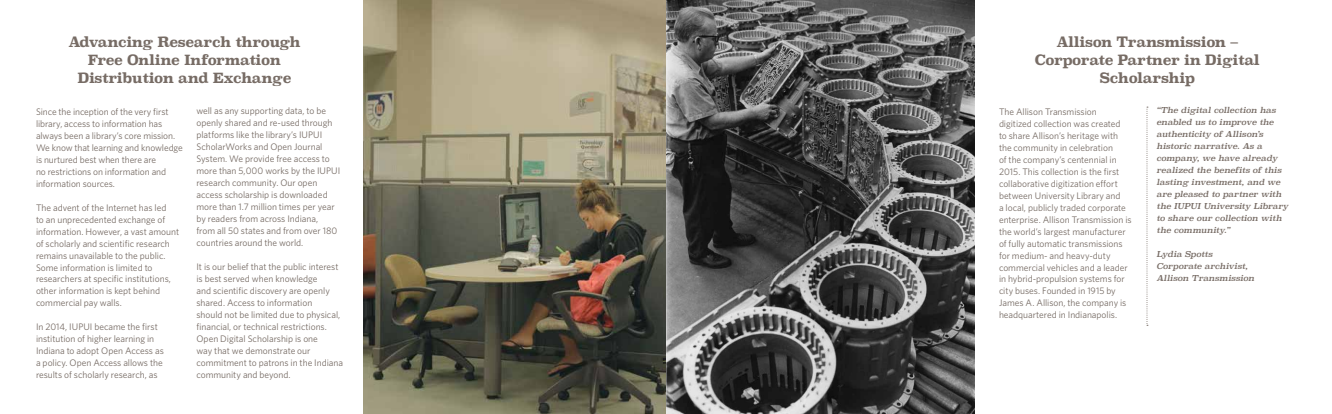
<style>
.page{position:relative;width:1332px;height:414px;background:#fff}
.page>*{position:absolute;margin:0;border:0;box-sizing:border-box;transform-origin:0 0}
.t1{font:700 14px/18px "Superclarendon";letter-spacing:-.03em;color:#776c65;text-align:center}
.t2{font:9.5px/12px "Whitney";letter-spacing:-.005em;color:#776c65}
.t3{font:italic 8px/12px "Superclarendon";letter-spacing:-.005em;color:#776c65}
</style>
<div class="page">
<img style="left:364px;top:0;width:611px;height:414px">
<svg style="left:1146px;top:107px;width:2px;height:219px"></svg>
<h1 class="t1" style="left:68px;top:33px;width:234px">Advancing Research through<br>Free Online Information<br>Distribution and Exchange</h1>
<p class="t2" style="left:36px;top:105px;width:148px">Since the inception of the very first library, access to information has always been a library’s core mission.<br>We know that learning and knowledge is nurtured best when there are<br>no restrictions on information and information sources.</p>
<p class="t2" style="left:36px;top:201px;width:145px">The advent of the Internet has led<br>to an unprecedented exchange of information. However, a vast amount of scholarly and scientific research remains unavailable to the public.<br>Some information is limited to researchers at specific institutions, other information is kept behind commercial pay walls.</p>
<p class="t2" style="left:36px;top:321px;width:129px">In 2014, IUPUI became the first institution of higher learning in<br>Indiana to adopt Open Access as a policy. Open Access allows the results of scholarly research, as</p>
<p class="t2" style="left:196px;top:105px;width:145px">well as any supporting data, to be openly shared and re-used through platforms like the library’s IUPUI<br>ScholarWorks and Open Journal<br>System. We provide free access to more than 5,000 works by the IUPUI research community. Our open access scholarship is downloaded more than 1.7 million times per year by readers from across Indiana,<br>from all 50 states and from over 180 countries around the world.</p>
<p class="t2" style="left:196px;top:261px;width:148px">It is our belief that the public interest is best served when knowledge<br>and scientific discovery are openly shared. Access to information<br>should not be limited due to physical, financial, or technical restrictions.<br>Open Digital Scholarship is one<br>way that we demonstrate our commitment to patrons in the Indiana community and beyond.</p>
<h1 class="t1" style="left:1035px;top:33px;width:227px">Allison Transmission –<br>Corporate Partner in Digital<br>Scholarship</h1>
<p class="t2" style="left:999px;top:105px;width:134px">The Allison Transmission digitized collection was created<br>to share Allison’s heritage with the community in celebration<br>of the company’s centennial in<br>2015. This collection is the first collaborative digitization effort between University Library and<br>a local, publicly traded corporate enterprise. Allison Transmission is the world’s largest manufacturer of fully automatic transmissions for medium- and heavy-duty commercial vehicles and a leader in hybrid-propulsion systems for city buses. Founded in 1915 by<br>James A. Allison, the company is headquartered in Indianapolis.</p>
<p class="t3" style="left:1156px;top:104px;width:134px">“The digital collection has enabled us to improve the authenticity of Allison’s historic narrative. As a company, we have already realized the benefits of this lasting investment, and we are pleased to partner with the IUPUI University Library to share our collection with the community.”</p>
<p class="t3" style="left:1156px;top:248px;width:100px">Lydia Spotts<br>Corporate archivist,<br>Allison Transmission</p>
</div>
